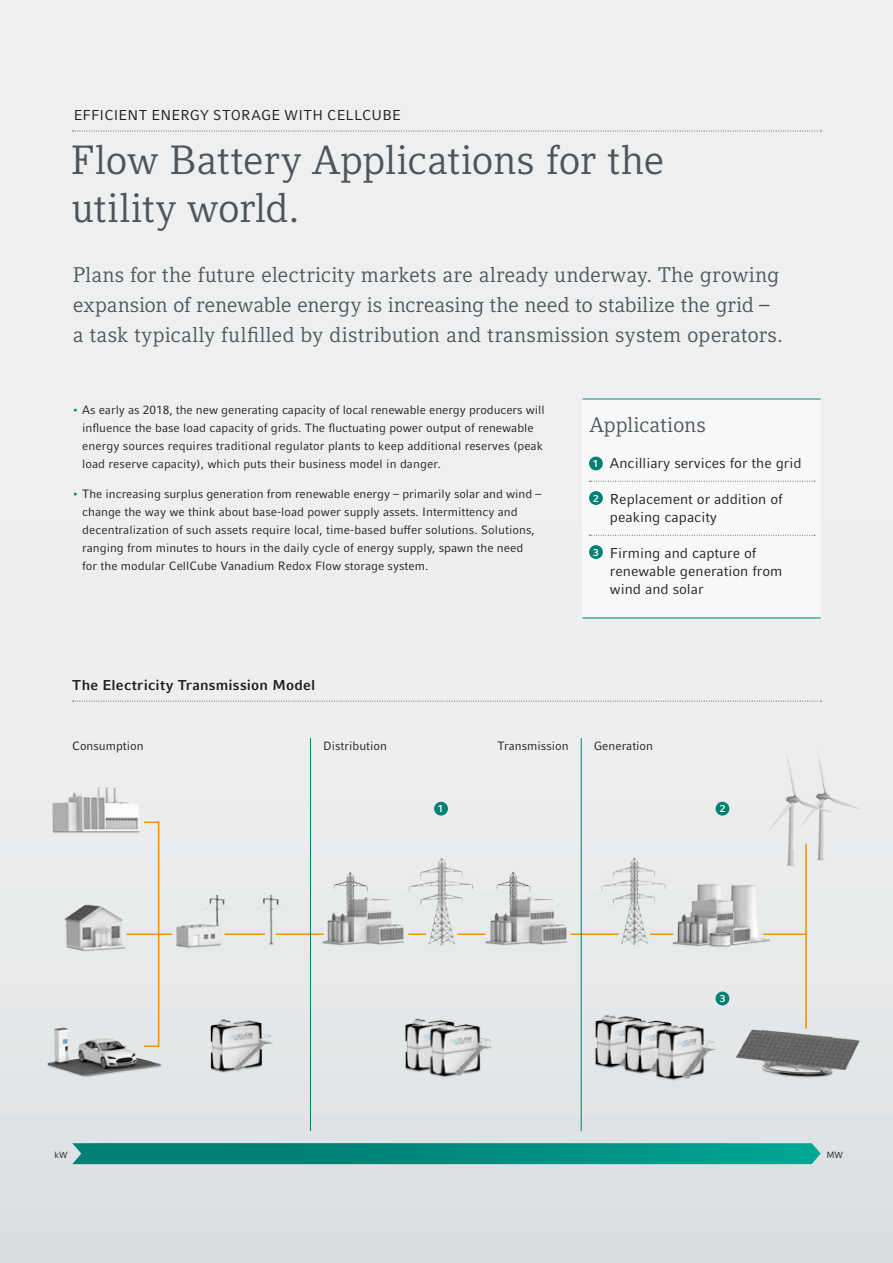
<style>
.page{position:relative;width:893px;height:1263px;background:#fff}
.page>*{position:absolute;margin:0;border:0;box-sizing:border-box;transform-origin:0 0}
.t1{font:40.5px/48px "Compatil Letter LT Pro";letter-spacing:-.01em;color:#505456}
.t2{font:21px/30px "Compatil Letter LT Pro";color:#505456}
.t3{font:14.25px/18px "Compatil Fact LT Pro";color:#1d1d1b}
.t4{font:700 14.25px "Compatil Fact LT Pro";letter-spacing:.015em;color:#1d1d1b}
.t5{font:12px/18px "Compatil Fact LT Pro";color:#1d1d1b}
.t6{font:700 10.2px "Compatil Fact LT Pro";color:#fff}
.t7{font:9px "Compatil Fact LT Pro";color:#1d1d1b}
.s1{font-family:"Compatil Letter LT Pro";color:#008174}
</style>
<div class="page">
<div style="left:0;top:0;width:893px;height:1263px;background:linear-gradient(to bottom,#f1f3f3,#e1e4e6)"></div>
<div style="left:583px;top:399px;width:238px;height:219px;background:#f7f8f9"></div>
<hr style="left:583px;top:618px;width:238px;height:1px;background:#008174">
<hr style="left:583px;top:399px;width:238px;height:1px;background:#008174">
<img style="left:0;top:984px;width:194px;height:113px">
<img style="left:18px;top:738px;width:163px;height:125px">
<div style="left:139px;top:843px;width:164px;height:145px;background:#e8ebec"></div>
<img style="left:304px;top:767px;width:282px;height:221px">
<img style="left:586px;top:767px;width:198px;height:211px">
<div style="left:745px;top:734px;width:148px;height:158px;background:#eaecee"></div>
<img style="left:384px;top:973px;width:129px;height:133px">
<img style="left:177px;top:990px;width:118px;height:113px">
<img style="left:562px;top:971px;width:183px;height:132px">
<img style="left:708px;top:978px;width:185px;height:135px">
<img style="left:34px;top:883px;width:119px;height:96px">
<svg style="left:72px;top:1143px;width:749px;height:21px;background:#048e81"></svg>
<hr style="left:158px;top:821px;width:1px;height:226px;background:#f39200">
<hr style="left:126px;top:933px;width:46px;height:2px;background:#f39200">
<hr style="left:225px;top:933px;width:40px;height:2px;background:#f39200">
<hr style="left:276px;top:933px;width:48px;height:2px;background:#f39200">
<svg style="left:408px;top:933px;width:18px;height:2px"></svg>
<hr style="left:650px;top:933px;width:23px;height:2px;background:#f39200">
<hr style="left:763px;top:933px;width:43px;height:2px;background:#f39200">
<hr style="left:805px;top:843px;width:2px;height:186px;background:#f39200">
<hr style="left:457px;top:933px;width:28px;height:2px;background:#f39200">
<hr style="left:571px;top:933px;width:48px;height:2px;background:#f39200">
<svg style="left:144px;top:821px;width:15px;height:2px"></svg>
<svg style="left:144px;top:1045px;width:14px;height:2px"></svg>
<hr style="left:581px;top:738px;width:1px;height:393px;background:#008174">
<hr style="left:310px;top:738px;width:1px;height:393px;background:#008174">
<svg style="left:73px;top:131px;width:748px;height:1px"></svg>
<svg style="left:589px;top:481px;width:226px;height:1px"></svg>
<svg style="left:589px;top:535px;width:226px;height:1px"></svg>
<svg style="left:73px;top:701px;width:748px;height:1px"></svg>
<div style="left:589px;top:457px;width:14px;height:13px;background:#008174;border-radius:50%"></div>
<div style="left:589px;top:491px;width:14px;height:14px;background:#008174;border-radius:50%"></div>
<div style="left:589px;top:545px;width:14px;height:14px;background:#008174;border-radius:50%"></div>
<div style="left:434px;top:802px;width:14px;height:13px;background:#008174;border-radius:50%"></div>
<div style="left:716px;top:802px;width:13px;height:13px;background:#008174;border-radius:50%"></div>
<div style="left:716px;top:991px;width:13px;height:14px;background:#008174;border-radius:50%"></div>
<p class="t3" style="left:74px;top:106px;width:329px">EFFICIENT ENERGY STORAGE WITH CELLCUBE</p>
<h1 class="t1" style="left:71px;top:136px;width:595px">Flow Battery Applications for the utility world.</h1>
<h2 class="t2" style="left:73px;top:260px;width:712px">Plans for the future electricity markets are already underway. The growing expansion of renewable energy is increasing the need to stabilize the grid – a task typically fulfilled by distribution and transmission system operators.</h2>
<p class="t5" style="left:82px;top:401px;width:464px;text-indent:-10px"><span class="s1">•</span> As early as 2018, the new generating capacity of local renewable energy producers will influence the base load capacity of grids. The fluctuating power output of renewable energy sources requires traditional regulator plants to keep additional reserves (peak load reserve capacity), which puts their business model in danger.</p>
<p class="t5" style="left:82px;top:485px;width:461px;text-indent:-10px"><span class="s1">•</span> The increasing surplus generation from renewable energy – primarily solar and wind – change the way we think about base-load power supply assets. Intermittency and decentralization of such assets require local, time-based buffer solutions. Solutions, ranging from minutes to hours in the daily cycle of energy supply, spawn the need<br>for the modular CellCube Vanadium Redox Flow storage system.</p>
<p class="t4" style="left:72px;top:677px;width:244px">The Electricity Transmission Model</p>
<h2 class="t2" style="left:590px;top:410px;width:118px">Applications</h2>
<p class="t6" style="left:593px;top:457px;width:7px">1</p>
<p class="t6" style="left:593px;top:492px;width:7px">2</p>
<p class="t6" style="left:593px;top:546px;width:7px">3</p>
<p class="t3" style="left:610px;top:454px;width:193px">Ancilliary services for the grid</p>
<p class="t3" style="left:610px;top:490px;width:174px">Replacement or addition of peaking capacity</p>
<p class="t3" style="left:610px;top:544px;width:174px">Firming and capture of renewable generation from wind and solar</p>
<p class="t5" style="left:72px;top:737px;width:73px">Consumption</p>
<p class="t5" style="left:323px;top:737px;width:65px">Distribution</p>
<p class="t5" style="left:497px;top:737px;width:73px">Transmission</p>
<p class="t5" style="left:594px;top:737px;width:61px">Generation</p>
<p class="t6" style="left:438px;top:802px;width:7px">1</p>
<p class="t6" style="left:720px;top:802px;width:7px">2</p>
<p class="t6" style="left:720px;top:992px;width:7px">3</p>
<p class="t7" style="left:54px;top:1150px;width:15px">kW</p>
<p class="t7" style="left:826px;top:1150px;width:18px">MW</p>
</div>
